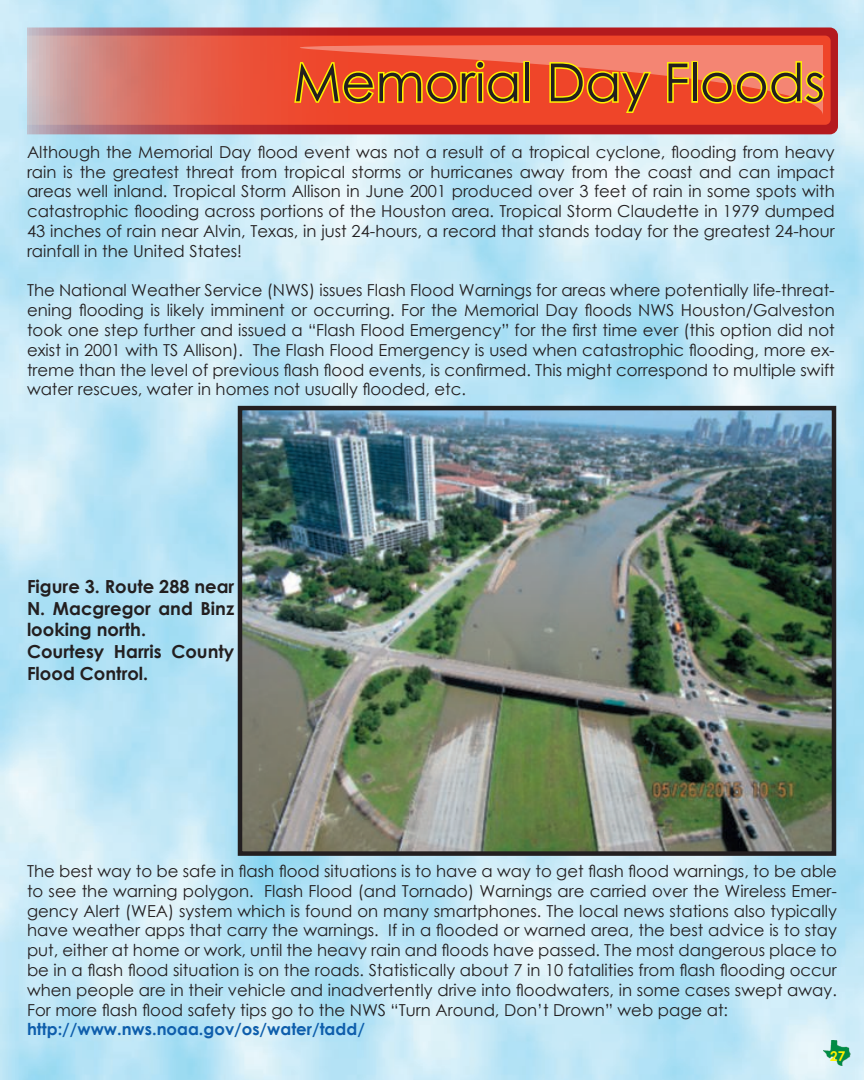
<style>
.page{position:relative;width:864px;height:1080px;background:#fff}
.page>*{position:absolute;margin:0;border:0;box-sizing:border-box;transform-origin:0 0}
.t1{font:52.5px "Century Gothic";color:#231f20}
.t2{font:700 18px/21.6px "Century Gothic";color:#231f20}
.t3{font:16.5px/19.8px "Century Gothic";color:#231f20;text-align:justify}
.t4{font:700 16.5px "Century Gothic";color:#0e5eac}
.t5{font:700 13.5px "Century Gothic";color:#fff101}
</style>
<div class="page">
<img style="left:0;top:0;width:864px;height:1080px">
<img style="left:824px;top:1040px;width:26px;height:26px">
<svg style="left:28px;top:27px;width:810px;height:107px;background:#b53237"></svg>
<svg style="left:28px;top:36px;width:803px;height:89px;background:#e8533c"></svg>
<svg style="left:0;top:45px;width:823px;height:71px;background:#e47464"></svg>
<svg style="left:293px;top:58px;width:227px;height:47px;background:#f4801c"></svg>
<div style="left:523px;top:61px;width:7px;height:42px;border:3px solid #fff101"></div>
<svg style="left:548px;top:60px;width:105px;height:54px;background:#f48028"></svg>
<svg style="left:666px;top:61px;width:24px;height:43px"></svg>
<div style="left:691px;top:61px;width:7px;height:42px;border:3px solid #fff101"></div>
<svg style="left:700px;top:60px;width:127px;height:46px;background:#f69a3c"></svg>
<img style="left:243px;top:411px;width:588px;height:440px">
<div style="left:238px;top:406px;width:598px;height:450px;border:4px solid #231f20"></div>
<h1 class="t1" style="left:293px;top:48px;width:533px">Memorial Day Floods</h1>
<p class="t3" style="left:27px;top:141px;width:809px">Although the Memorial Day flood event was not a result of a tropical cyclone, flooding from heavy rain is the greatest threat from tropical storms or hurricanes away from the coast and can impact areas well inland. Tropical Storm Allison in June 2001 produced over 3 feet of rain in some spots with catastrophic flooding across portions of the Houston area. Tropical Storm Claudette in 1979 dumped 43 inches of rain near Alvin, Texas, in just 24-hours, a record that stands today for the greatest 24-hour rainfall in the United States!</p>
<p class="t3" style="left:27px;top:280px;width:809px">The National Weather Service (NWS) issues Flash Flood Warnings for areas where potentially life-threat&shy;ening flooding is likely imminent or occurring. For the Memorial Day floods NWS Houston/Galveston took one step further and issued a “Flash Flood Emergency” for the first time ever (this option did not exist in 2001 with TS Allison). The Flash Flood Emergency is used when catastrophic flooding, more ex&shy;treme than the level of previous flash flood events, is confirmed. This might correspond to multiple swift water rescues, water in homes not usually flooded, etc.</p>
<p class="t2" style="left:27px;top:575px;width:209px">Figure 3. Route 288 near<br>N. Macgregor and Binz looking north.<br>Courtesy Harris County<br>Flood Control.</p>
<p class="t3" style="left:27px;top:861px;width:812px">The best way to be safe in flash flood situations is to have a way to get flash flood warnings, to be able to see the warning polygon. Flash Flood (and Tornado) Warnings are carried over the Wireless Emer&shy;gency Alert (WEA) system which is found on many smartphones. The local news stations also typically have weather apps that carry the warnings. If in a flooded or warned area, the best advice is to stay put, either at home or work, until the heavy rain and floods have passed. The most dangerous place to be in a flash flood situation is on the roads. Statistically about 7 in 10 fatalities from flash flooding occur when people are in their vehicle and inadvertently drive into floodwaters, in some cases swept away.<br>For more flash flood safety tips go to the NWS “Turn Around, Don’t Drown” web page at:</p>
<p class="t4" style="left:27px;top:1019px;width:339px">http://www.nws.noaa.gov/os/water/tadd/</p>
<p class="t5" style="left:830px;top:1048px;width:17px">27</p>
</div>
